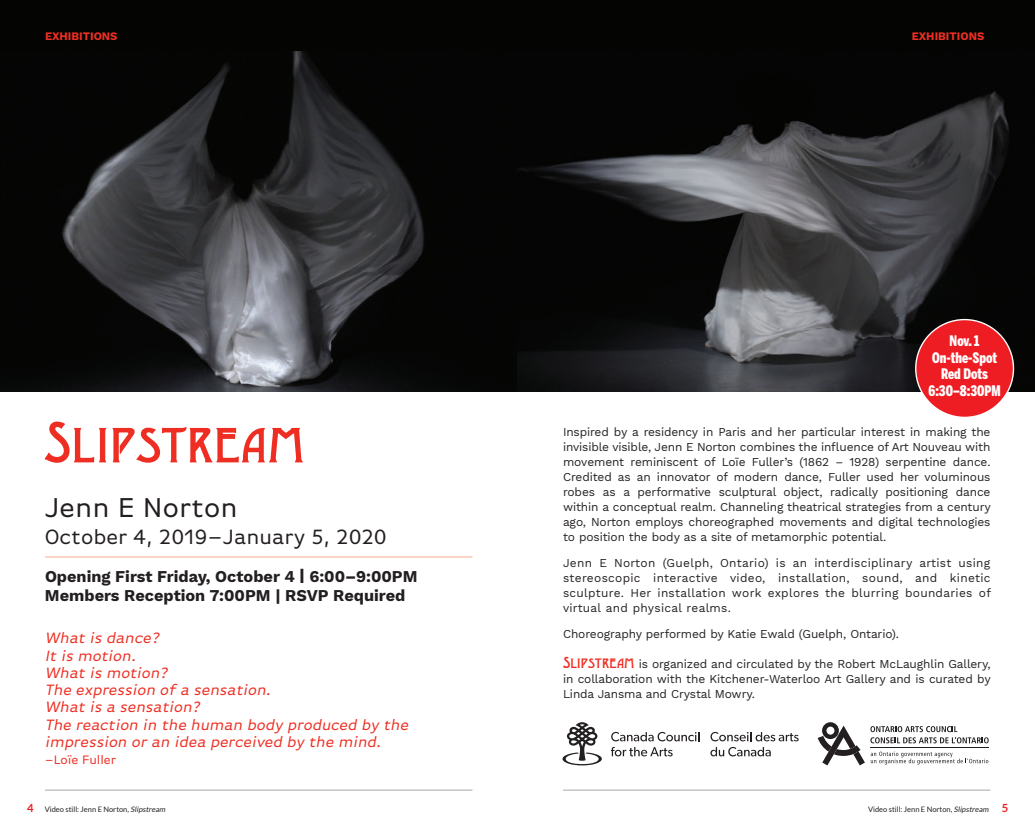
<style>
.page{position:relative;width:1035px;height:833px;background:#fff}
.page>*{position:absolute;margin:0;border:0;box-sizing:border-box;transform-origin:0 0}
.t1{font:900 54.5px "Desdemona";letter-spacing:.025em;color:#ee2e22}
.t2{font:28.75px "Basic Gothic Pro";color:#231f20}
.t3{font:21.88px "Basic Gothic Pro";color:#231f20}
.t4{font:700 16.25px/18.8px "Work Sans";color:#231f20}
.t5{font:italic 15.75px/17.2px "Basic Gothic Pro";color:#ee2e22}
.t6{font:900 14.5px/16.5px "Benton Sans Compressed";color:#fff;text-align:center}
.t7{font:13px "Basic Gothic Pro";color:#ee2e22}
.t8{font:11.88px/15px "Work Sans";letter-spacing:-.01em;color:#231f20;text-align:justify}
.t9{font:700 11.25px "Work Sans";color:#ee2e22}
.t10{font:7.5px "Lato";color:#231f20}
.s1{font-size:21.12px}
.s2{font-family:"Desdemona";font-weight:900;font-size:15px;color:#ee2e22}
.s3{font-weight:700;font-size:11.25px;color:#ee1d23}
.s4{font-style:italic}
</style>
<div class="page">
<img style="left:0;top:51px;width:518px;height:340px">
<img style="left:518px;top:51px;width:517px;height:340px">
<div style="left:0;top:0;width:518px;height:51px;background:#040503"></div>
<hr style="left:45px;top:556px;width:427px;height:1px;background:#f8ad8f">
<div style="left:916px;top:319px;width:97px;height:98px;background:#ee1d23;border-radius:50%"></div>
<hr style="left:563px;top:789px;width:428px;height:1px;background:#a8a9ad">
<hr style="left:45px;top:789px;width:427px;height:1px;background:#a8a9ad">
<svg style="left:710px;top:731px;width:89px;height:25px"></svg>
<svg style="left:611px;top:731px;width:89px;height:25px"></svg>
<svg style="left:562px;top:722px;width:40px;height:43px"></svg>
<svg style="left:818px;top:722px;width:171px;height:43px"></svg>
<div style="left:518px;top:0;width:517px;height:51px;background:#040503"></div>
<p class="t9" style="left:45px;top:29px;width:74px">EXHIBITIONS</p>
<h1 class="t1" style="left:45px;top:409px;width:261px">SLIPSTREAM</h1>
<h2 class="t2" style="left:45px;top:491px;width:195px">Jenn E Norton</h2>
<h3 class="t3" style="left:45px;top:524px;width:344px">October 4, 2019–January 5, 2020</h3>
<h3 class="t4" style="left:45px;top:568px;width:374px">Opening First Friday, October 4 <span class="s1">I</span> 6:00–9:00PM<br>Members Reception 7:00PM | RSVP Required</h3>
<h3 class="t5" style="left:45px;top:629px;width:368px">What is dance?<br>It is motion.<br>What is motion?<br>The expression of a sensation.<br>What is a sensation?<br>The reaction in the human body produced by the impression or an idea perceived by the mind.</h3>
<p class="t7" style="left:45px;top:752px;width:73px">–Loïe Fuller</p>
<p class="t9" style="left:912px;top:29px;width:74px">EXHIBITIONS</p>
<p class="t6" style="left:928px;top:333px;width:74px">Nov. 1<br>On-the-Spot<br>Red Dots<br>6:30–8:30PM</p>
<p class="t8" style="left:563px;top:425px;width:429px">Inspired by a residency in Paris and her particular interest in making the invisible visible, Jenn E Norton combines the influence of Art Nouveau with movement reminiscent of Loïe Fuller’s (1862 – 1928) serpentine dance.<br>Credited as an innovator of modern dance, Fuller used her voluminous robes as a performative sculptural object, radically positioning dance within a conceptual realm. Channeling theatrical strategies from a century ago, Norton employs choreographed movements and digital technologies to position the body as a site of metamorphic potential.</p>
<p class="t8" style="left:563px;top:556px;width:430px">Jenn E Norton (Guelph, Ontario) is an interdisciplinary artist using stereoscopic interactive video, installation, sound, and kinetic sculpture. Her installation work explores the blurring boundaries of virtual and physical realms.</p>
<p class="t8" style="left:563px;top:627px;width:338px">Choreography performed by Katie Ewald (Guelph, Ontario).</p>
<p class="t8" style="left:563px;top:656px;width:429px"><span class="s2">SLIPSTREAM</span> is organized and circulated by the Robert McLaughlin Gallery, in collaboration with the Kitchener-Waterloo Art Gallery and is curated by Linda Jansma and Crystal Mowry.</p>
<p class="t10" style="left:27px;top:805px;width:141px"><span class="s3">4</span> Video still: Jenn E Norton, <span class="s4">Slipstream</span></p>
<p class="t10" style="left:868px;top:805px;width:142px">Video still: Jenn E Norton, <span class="s4">Slipstream</span> <span class="s3">5</span></p>
</div>
